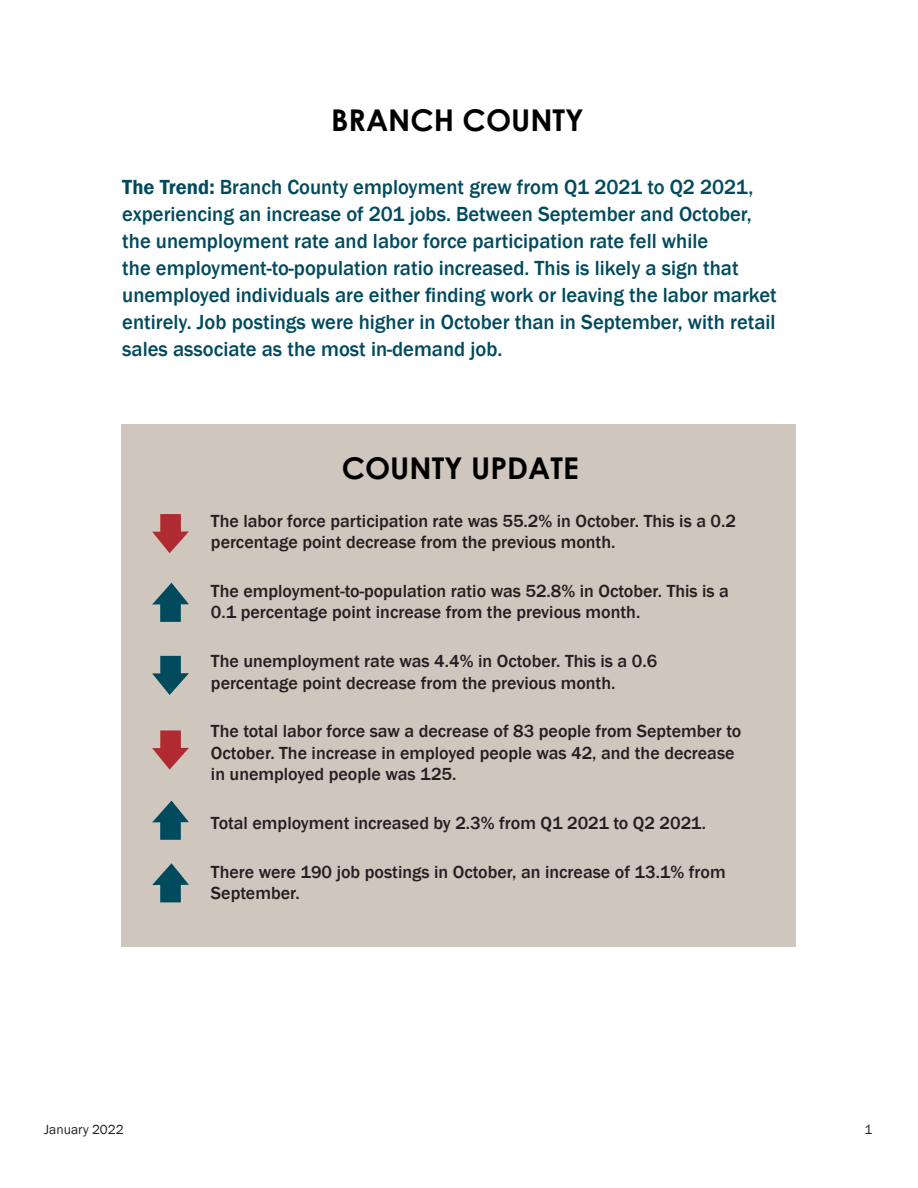
<style>
.page{position:relative;width:918px;height:1188px;background:#fff}
.page>*{position:absolute;margin:0;border:0;box-sizing:border-box;transform-origin:0 0}
.COUNTY{font:700 30px "Century Gothic";color:#000}
.The_Trend_bold{font:500 21px/27px "Franklin Gothic";color:#004a5e}
.tan_box_descriptions{font:500 18px/21.6px "Franklin Gothic";color:#231f20}
.t1{font:13.5px "Franklin Gothic";color:#231f20}
.s1{font-weight:600}
</style>
<div class="page">
<div style="left:121px;top:424px;width:675px;height:523px;background:#cfc6bd"></div>
<svg style="left:152px;top:656px;width:37px;height:39px"></svg>
<svg style="left:152px;top:514px;width:37px;height:39px"></svg>
<svg style="left:152px;top:730px;width:37px;height:40px"></svg>
<svg style="left:152px;top:801px;width:37px;height:39px"></svg>
<svg style="left:152px;top:583px;width:37px;height:39px"></svg>
<svg style="left:152px;top:863px;width:37px;height:39px"></svg>
<p class="COUNTY" style="left:331px;top:97px;width:254px">BRANCH COUNTY</p>
<p class="The_Trend_bold" style="left:122px;top:173px;width:656px"><span class="s1">The Trend:</span> Branch County employment grew from Q1 2021 to Q2 2021, experiencing an increase of 201 jobs. Between September and October, the unemployment rate and labor force participation rate fell while<br>the employment-to-population ratio increased. This is likely a sign that unemployed individuals are either finding work or leaving the labor market entirely. Job postings were higher in October than in September, with retail sales associate as the most in-demand job.</p>
<p class="COUNTY" style="left:342px;top:446px;width:239px">COUNTY UPDATE</p>
<p class="tan_box_descriptions" style="left:211px;top:510px;width:527px">The labor force participation rate was 55.2% in October. This is a 0.2 percentage point decrease from the previous month.</p>
<p class="tan_box_descriptions" style="left:211px;top:580px;width:520px">The employment-to-population ratio was 52.8% in October. This is a<br>0.1 percentage point increase from the previous month.</p>
<p class="tan_box_descriptions" style="left:211px;top:650px;width:448px">The unemployment rate was 4.4% in October. This is a 0.6 percentage point decrease from the previous month.</p>
<p class="tan_box_descriptions" style="left:211px;top:721px;width:532px">The total labor force saw a decrease of 83 people from September to<br>October. The increase in employed people was 42, and the decrease in unemployed people was 125.</p>
<p class="tan_box_descriptions" style="left:211px;top:812px;width:497px">Total employment increased by 2.3% from Q1 2021 to Q2 2021.</p>
<p class="tan_box_descriptions" style="left:211px;top:861px;width:516px">There were 190 job postings in October, an increase of 13.1% from<br>September.</p>
<p class="t1" style="left:44px;top:1122px;width:81px">January 2022</p>
<p class="t1" style="left:864px;top:1122px;width:9px">1</p>
</div>
